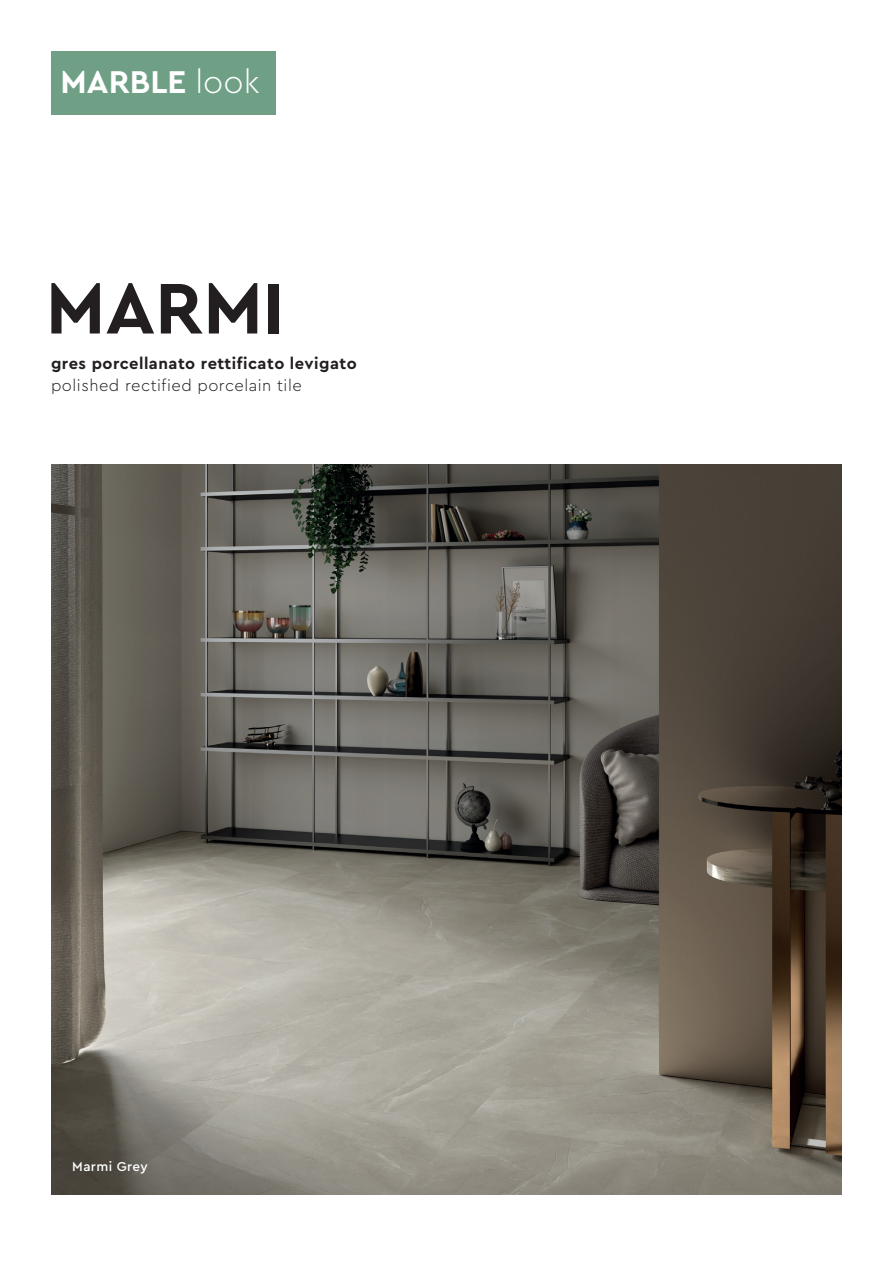
<style>
.page{position:relative;width:893px;height:1263px;background:#fff}
.page>*{position:absolute;margin:0;border:0;box-sizing:border-box;transform-origin:0 0}
.t1{font:700 75px "Cera Pro";color:#231f20}
.t2{font:700 33px "Cera Pro";color:#fff}
.t3{font:700 16.5px "Cera Pro";letter-spacing:.03em;color:#231f20}
.t4{font:300 16.5px "Cera Pro";letter-spacing:.03em;color:#231f20}
.t5{font:500 13.5px "Cera Pro";letter-spacing:.03em;color:#fff}
.s1{font-weight:300}
</style>
<div class="page">
<img style="left:51px;top:465px;width:791px;height:730px">
<div style="left:51px;top:51px;width:224px;height:64px;background:#6fa086"></div>
<h2 class="t2" style="left:61px;top:60px;width:200px">MARBLE <span class="s1">look</span></h2>
<h1 class="t1" style="left:46px;top:258px;width:240px">MARMI</h1>
<p class="t3" style="left:51px;top:352px;width:307px">gres porcellanato rettificato levigato</p>
<p class="t4" style="left:51px;top:375px;width:252px">polished rectified porcelain tile</p>
<p class="t5" style="left:72px;top:1158px;width:77px">Marmi Grey</p>
</div>
